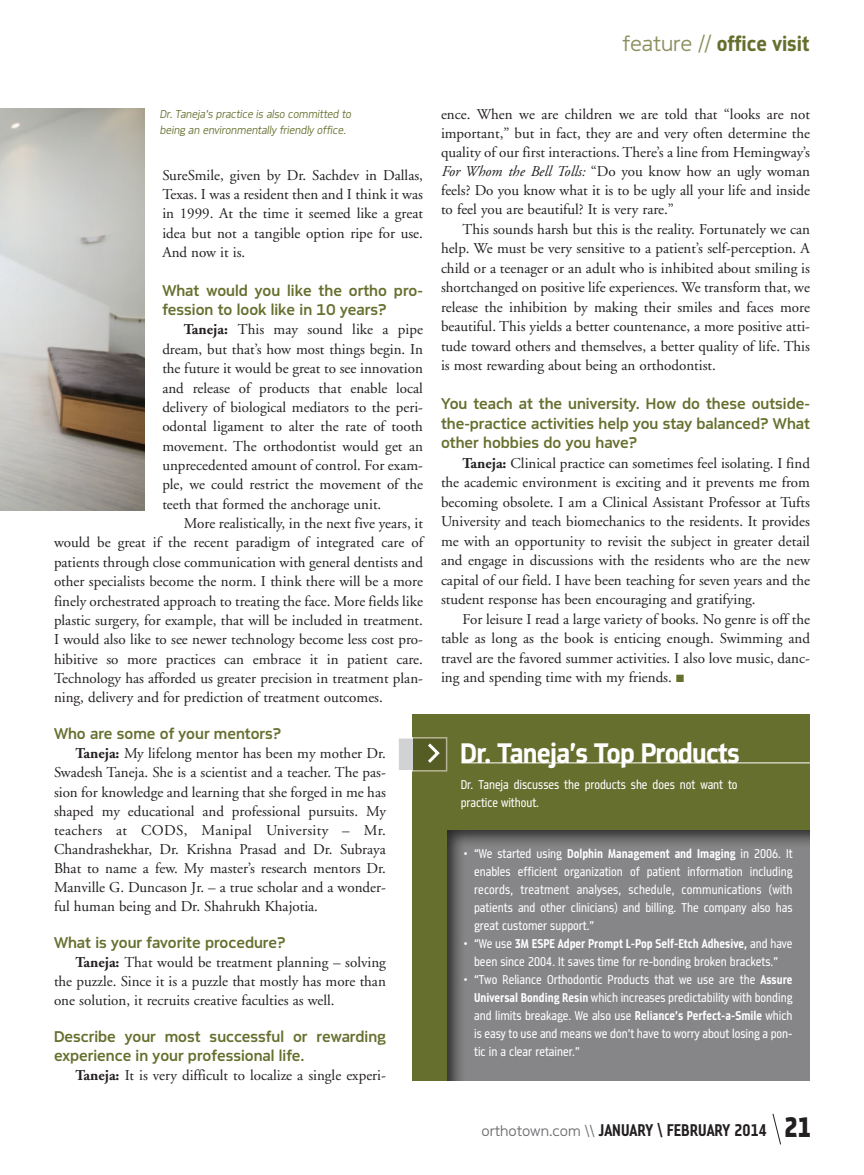
<style>
.page{position:relative;width:864px;height:1175px;background:#fff}
.page>*{position:absolute;margin:0;border:0;box-sizing:border-box;transform-origin:0 0}
.t1{font:700 30px "Metroflex Uni";letter-spacing:-.025em;color:#fff}
.t2{font:30px "Metroflex Narrow Hvy";color:#231f20}
.t3{font:700 22.5px "Metroflex Uni";color:#676f2e}
.t4{font:700 18px "Metroflex Narrow";color:#231f20}
.t5{font:500 16.5px/19.5px "Metroflex Wide";color:#676f2e}
.t6{font:15px/19.4px "Adobe Garamond";color:#231f20;text-align:justify}
.t7{font:13.5px/18px "Metroflex Narrow";color:#fff;text-align:justify}
.t8{font:13.5px/18px "Metroflex Narrow Reg OSF";letter-spacing:-.005em;color:#fff}
.t9{font:12px/16.5px "Metroflex Uni Lt Obl OSF";color:#676f2e}
.s1{font-family:"Metroflex Wide";font-weight:300;color:#8b8e5c}
.s2{font-weight:700}
.s3{font-style:italic}
.s4{color:#676f2e}
.s5{font-family:"Metroflex Wide";font-weight:300;font-size:15.3px;color:#6c6d70}
</style>
<div class="page">
<svg style="left:773px;top:1113px;width:8px;height:31px"></svg>
<img style="left:0;top:109px;width:144px;height:401px">
<div style="left:413px;top:714px;width:397px;height:366px;background:#676f2e"></div>
<img style="left:448px;top:830px;width:362px;height:250px">
<hr style="left:462px;top:762px;width:348px;height:1px;background:#fff">
<svg style="left:399px;top:737px;width:48px;height:34px;background:#888d6a"></svg>
<h2 class="t3" style="left:622px;top:30px;width:188px"><span class="s1">feature //</span> office visit</h2>
<p class="t9" style="left:160px;top:106px;width:193px">Dr. Taneja’s practice is also committed to being an environmentally friendly office.</p>
<p class="t6" style="left:162px;top:167px;width:262px">SureSmile, given by Dr. Sachdev in Dallas, Texas. I was a resident then and I think it was in 1999. At the time it seemed like a great idea but not a tangible option ripe for use.<br>And now it is.</p>
<p class="t5" style="left:162px;top:282px;width:262px">What would you like the ortho pro&shy;fession to look like in 10 years?</p>
<p class="t6" style="left:162px;top:321px;width:262px;text-indent:22px"><span class="s2">Taneja:</span> This may sound like a pipe dream, but that’s how most things begin. In the future it would be great to see innovation and release of products that enable local delivery of biological mediators to the peri&shy;odontal ligament to alter the rate of tooth movement. The orthodontist would get an unprecedented amount of control. For exam&shy;ple, we could restrict the movement of the teeth that formed the anchorage unit.</p>
<p class="t6" style="left:54px;top:515px;width:371px;text-indent:130px">More realistically, in the next five years, it would be great if the recent paradigm of integrated care of patients through close communication with general dentists and other specialists become the norm. I think there will be a more finely orchestrated approach to treating the face. More fields like plastic surgery, for example, that will be included in treatment.<br>I would also like to see newer technology become less cost pro&shy;hibitive so more practices can embrace it in patient care.<br>Technology has afforded us greater precision in treatment plan&shy;ning, delivery and for prediction of treatment outcomes.</p>
<p class="t5" style="left:54px;top:725px;width:229px">Who are some of your mentors?</p>
<p class="t6" style="left:54px;top:745px;width:333px;text-indent:22px"><span class="s2">Taneja:</span> My lifelong mentor has been my mother Dr.<br>Swadesh Taneja. She is a scientist and a teacher. The pas&shy;sion for knowledge and learning that she forged in me has shaped my educational and professional pursuits. My teachers at CODS, Manipal University – Mr.<br>Chandrashekhar, Dr. Krishna Prasad and Dr. Subraya Bhat to name a few. My master’s research mentors Dr.<br>Manville G. Duncason Jr. – a true scholar and a wonder&shy;ful human being and Dr. Shahrukh Khajotia.</p>
<p class="t5" style="left:54px;top:933px;width:233px">What is your favorite procedure?</p>
<p class="t6" style="left:54px;top:954px;width:333px;text-indent:22px"><span class="s2">Taneja:</span> That would be treatment planning – solving the puzzle. Since it is a puzzle that mostly has more than one solution, it recruits creative faculties as well.</p>
<p class="t5" style="left:54px;top:1028px;width:333px;line-height:19px">Describe your most successful or rewarding experience in your professional life.</p>
<p class="t6" style="left:76px;top:1067px;width:312px"><span class="s2">Taneja:</span> It is very difficult to localize a single experi-</p>
<p class="t6" style="left:441px;top:106px;width:371px">ence. When we are children we are told that “looks are not important,” but in fact, they are and very often determine the quality of our first interactions. There’s a line from Hemingway’s <span class="s3">For Whom the Bell Tolls:</span> “Do you know how an ugly woman feels? Do you know what it is to be ugly all your life and inside to feel you are beautiful? It is very rare.”</p>
<p class="t6" style="left:441px;top:220px;width:371px;text-indent:22px">This sounds harsh but this is the reality. Fortunately we can help. We must be very sensitive to a patient’s self-perception. A child or a teenager or an adult who is inhibited about smiling is shortchanged on positive life experiences. We transform that, we release the inhibition by making their smiles and faces more beautiful. This yields a better countenance, a more positive atti&shy;tude toward others and themselves, a better quality of life. This is most rewarding about being an orthodontist.</p>
<p class="t5" style="left:441px;top:395px;width:371px;text-align:justify">You teach at the university. How do these outside&shy;the-practice activities help you stay balanced? What other hobbies do you have?</p>
<p class="t6" style="left:441px;top:454px;width:371px;text-indent:22px"><span class="s2">Taneja:</span> Clinical practice can sometimes feel isolating. I find the academic environment is exciting and it prevents me from becoming obsolete. I am a Clinical Assistant Professor at Tufts University and teach biomechanics to the residents. It provides me with an opportunity to revisit the subject in greater detail and engage in discussions with the residents who are the new capital of our field. I have been teaching for seven years and the student response has been encouraging and gratifying.</p>
<p class="t6" style="left:441px;top:610px;width:371px;text-indent:22px">For leisure I read a large variety of books. No genre is off the table as long as the book is enticing enough. Swimming and travel are the favored summer activities. I also love music, danc&shy;ing and spending time with my friends. <span class="s4">■</span></p>
<h1 class="t1" style="left:460px;top:735px;width:281px">Dr. Taneja’s Top Products</h1>
<p class="t8" style="left:461px;top:775px;width:278px">Dr. Taneja discusses the products she does not want to practice without.</p>
<p class="t7" style="left:474px;top:845px;width:320px;text-indent:-11px">• “We started using <span class="s2">Dolphin Management and Imaging</span> in 2006. It enables efficient organization of patient information including records, treatment analyses, schedule, communications (with patients and other clinicians) and billing. The company also has great customer support.”</p>
<p class="t7" style="left:464px;top:935px;width:330px;text-align:center">• “We use <span class="s2">3M ESPE Adper Prompt L-Pop Self-Etch Adhesive,</span> and have been since 2004. It saves time for re-bonding broken brackets.”</p>
<p class="t7" style="left:474px;top:971px;width:320px;text-indent:-11px">• “Two Reliance Orthodontic Products that we use are the <span class="s2">Assure Universal Bonding Resin</span> which increases predictability with bonding and limits breakage. We also use <span class="s2">Reliance’s Perfect-a-Smile</span> which is easy to use and means we don’t have to worry about losing a pon&shy;tic in a clear retainer.”</p>
<p class="t4" style="left:482px;top:1123px;width:287px"><span class="s5">orthotown.com \\</span> JANUARY \ FEBRUARY 2014</p>
<h1 class="t2" style="left:784px;top:1109px;width:29px">21</h1>
</div>
